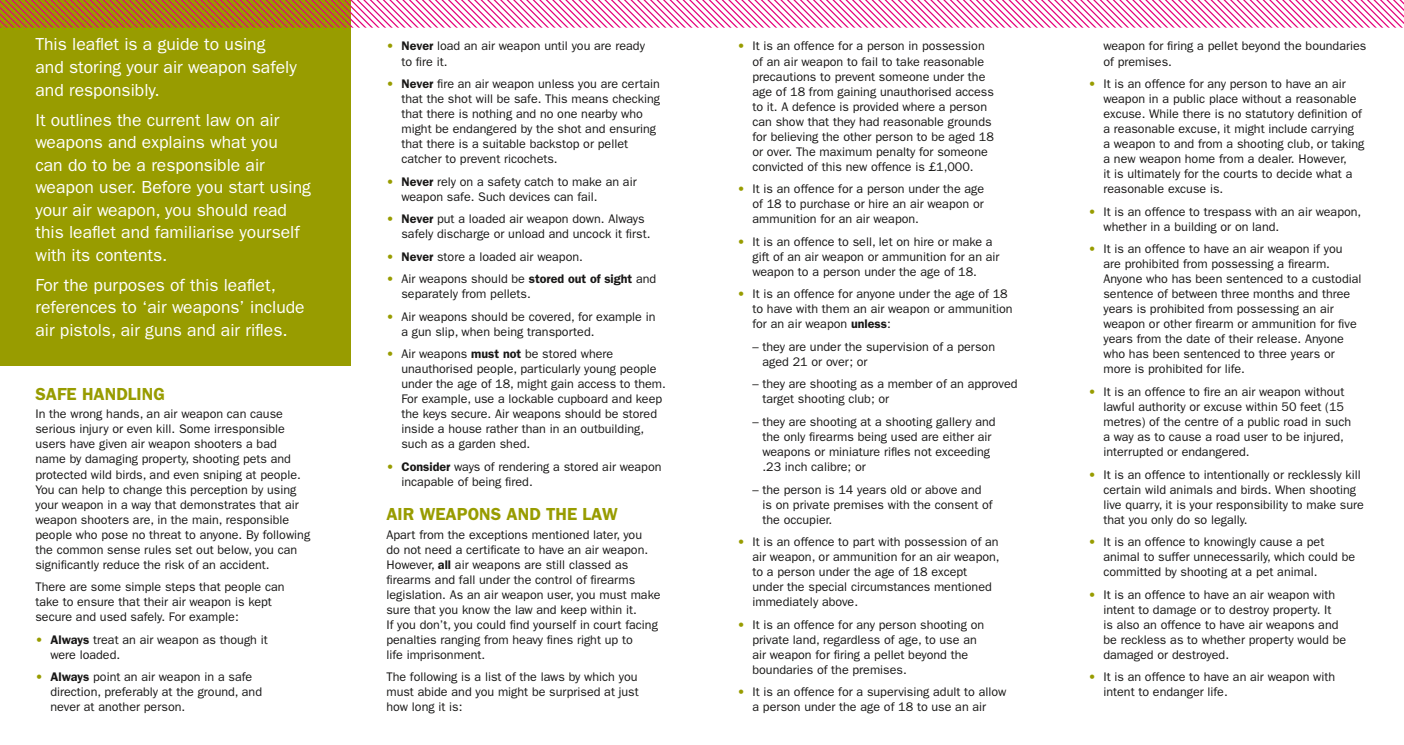
<style>
.page{position:relative;width:1404px;height:745px;background:#fff}
.page>*{position:absolute;margin:0;border:0;box-sizing:border-box;transform-origin:0 0}
.t1{font:17.5px/22.5px "Franklin Gothic";color:#fff}
.t2{font:600 17.5px "Franklin Gothic";letter-spacing:.08em;color:#989c00}
.t3{font:600 17.5px "Franklin Gothic";letter-spacing:.05em;color:#989c00}
.t4{font:12.5px/15px "Franklin Gothic";color:#181716}
.s1{font-weight:800;color:#989c00}
.s2{font-weight:600}
</style>
<div class="page">
<div style="left:0;top:0;width:351px;height:365px;background:#989c00"></div>
<svg style="left:0;top:0;width:1403px;height:28px"></svg>
<h1 class="t1" style="left:35px;top:33px;width:263px">This leaflet is a guide to using and storing your air weapon safely and responsibly.</h1>
<h1 class="t1" style="left:35px;top:108px;width:277px">It outlines the current law on air weapons and explains what you<br>can do to be a responsible air weapon user. Before you start using your air weapon, you should read this leaflet and familiarise yourself with its contents.</h1>
<h1 class="t1" style="left:35px;top:273px;width:271px">For the purposes of this leaflet, references to ‘air weapons’ include air pistols, air guns and air rifles.</h1>
<h1 class="t3" style="left:35px;top:383px;width:131px">Safe handling</h1>
<p class="t4" style="left:35px;top:406px;width:276px">In the wrong hands, an air weapon can cause serious injury or even kill. Some irresponsible users have given air weapon shooters a bad name by damaging property, shooting pets and protected wild birds, and even sniping at people.<br>You can help to change this perception by using your weapon in a way that demonstrates that air weapon shooters are, in the main, responsible people who pose no threat to anyone. By following the common sense rules set out below, you can significantly reduce the risk of an accident.</p>
<p class="t4" style="left:35px;top:579px;width:251px">There are some simple steps that people can take to ensure that their air weapon is kept secure and used safely. For example:</p>
<p class="t4" style="left:50px;top:631px;width:219px;text-indent:-15px"><span class="s1">•</span> <span class="s2">Always</span> treat an air weapon as though it were loaded.</p>
<p class="t4" style="left:50px;top:669px;width:213px;text-indent:-15px"><span class="s1">•</span> <span class="s2">Always</span> point an air weapon in a safe direction, preferably at the ground, and never at another person.</p>
<p class="t4" style="left:401px;top:39px;width:245px;text-indent:-15px"><span class="s1">•</span> <span class="s2">Never</span> load an air weapon until you are ready to fire it.</p>
<p class="t4" style="left:401px;top:76px;width:260px;text-indent:-15px"><span class="s1">•</span> <span class="s2">Never</span> fire an air weapon unless you are certain that the shot will be safe. This means checking that there is nothing and no one nearby who might be endangered by the shot and ensuring that there is a suitable backstop or pellet catcher to prevent ricochets.</p>
<p class="t4" style="left:401px;top:174px;width:237px;text-indent:-15px"><span class="s1">•</span> <span class="s2">Never</span> rely on a safety catch to make an air weapon safe. Such devices can fail.</p>
<p class="t4" style="left:401px;top:211px;width:250px;text-indent:-15px"><span class="s1">•</span> <span class="s2">Never</span> put a loaded air weapon down. Always safely discharge or unload and uncock it first.</p>
<p class="t4" style="left:386px;top:249px;width:198px"><span class="s1">•</span> <span class="s2">Never</span> store a loaded air weapon.</p>
<p class="t4" style="left:401px;top:271px;width:256px;text-indent:-15px"><span class="s1">•</span> Air weapons should be <span class="s2">stored out of sight</span> and separately from pellets.</p>
<p class="t4" style="left:401px;top:309px;width:255px;text-indent:-15px"><span class="s1">•</span> Air weapons should be covered, for example in a gun slip, when being transported.</p>
<p class="t4" style="left:401px;top:346px;width:266px;text-indent:-15px"><span class="s1">•</span> Air weapons <span class="s2">must not</span> be stored where unauthorised people, particularly young people under the age of 18, might gain access to them.<br>For example, use a lockable cupboard and keep the keys secure. Air weapons should be stored inside a house rather than in an outbuilding, such as a garden shed.</p>
<p class="t4" style="left:401px;top:459px;width:261px;text-indent:-15px"><span class="s1">•</span> <span class="s2">Consider</span> ways of rendering a stored air weapon incapable of being fired.</p>
<h1 class="t2" style="left:386px;top:503px;width:233px">Ai r weapons and the law</h1>
<p class="t4" style="left:386px;top:526px;width:275px">Apart from the exceptions mentioned later, you<br>do not need a certificate to have an air weapon.<br>However, <span class="s2">all</span> air weapons are still classed as firearms and fall under the control of firearms legislation. As an air weapon user, you must make sure that you know the law and keep within it.<br>If you don’t, you could find yourself in court facing penalties ranging from heavy fines right up to<br>life imprisonment.</p>
<p class="t4" style="left:386px;top:669px;width:254px;text-align:justify">The following is a list of the laws by which you must abide and you might be surprised at just how long it is:</p>
<p class="t4" style="left:752px;top:39px;width:243px;text-indent:-15px"><span class="s1">•</span> It is an offence for a person in possession of an air weapon to fail to take reasonable precautions to prevent someone under the age of 18 from gaining unauthorised access to it. A defence is provided where a person can show that they had reasonable grounds for believing the other person to be aged 18 or over. The maximum penalty for someone convicted of this new offence is £1,000.</p>
<p class="t4" style="left:752px;top:181px;width:233px;text-align:justify;text-indent:-15px"><span class="s1">•</span> It is an offence for a person under the age of 18 to purchase or hire an air weapon or ammunition for an air weapon.</p>
<p class="t4" style="left:752px;top:234px;width:249px;text-indent:-15px"><span class="s1">•</span> It is an offence to sell, let on hire or make a gift of an air weapon or ammunition for an air weapon to a person under the age of 18.</p>
<p class="t4" style="left:752px;top:286px;width:261px;text-indent:-15px"><span class="s1">•</span> It is an offence for anyone under the age of 18 to have with them an air weapon or ammunition for an air weapon <span class="s2">unless</span>:</p>
<p class="t4" style="left:762px;top:339px;width:234px;text-indent:-10px">– they are under the supervision of a person aged 21 or over; or</p>
<p class="t4" style="left:762px;top:376px;width:256px;text-indent:-10px">– they are shooting as a member of an approved target shooting club; or</p>
<p class="t4" style="left:762px;top:414px;width:235px;text-indent:-10px">– they are shooting at a shooting gallery and the only firearms being used are either air weapons or miniature rifles not exceeding .23 inch calibre; or</p>
<p class="t4" style="left:762px;top:481px;width:231px;text-indent:-10px">– the person is 14 years old or above and is on private premises with the consent of the occupier.</p>
<p class="t4" style="left:752px;top:534px;width:249px;text-indent:-15px"><span class="s1">•</span> It is an offence to part with possession of an air weapon, or ammunition for an air weapon, to a person under the age of 18 except under the special circumstances mentioned immediately above.</p>
<p class="t4" style="left:752px;top:616px;width:233px;text-indent:-15px"><span class="s1">•</span> It is an offence for any person shooting on private land, regardless of age, to use an air weapon for firing a pellet beyond the boundaries of the premises.</p>
<p class="t4" style="left:737px;top:684px;width:270px;text-align:center"><span class="s1">•</span> It is an offence for a supervising adult to allow a person under the age of 18 to use an air</p>
<p class="t4" style="left:1103px;top:39px;width:264px">weapon for firing a pellet beyond the boundaries of premises.</p>
<p class="t4" style="left:1103px;top:76px;width:262px;text-indent:-15px"><span class="s1">•</span> It is an offence for any person to have an air weapon in a public place without a reasonable excuse. While there is no statutory definition of a reasonable excuse, it might include carrying<br>a weapon to and from a shooting club, or taking a new weapon home from a dealer. However,<br>it is ultimately for the courts to decide what a reasonable excuse is.</p>
<p class="t4" style="left:1103px;top:204px;width:259px;text-indent:-15px"><span class="s1">•</span> It is an offence to trespass with an air weapon, whether in a building or on land.</p>
<p class="t4" style="left:1103px;top:241px;width:259px;text-indent:-15px"><span class="s1">•</span> It is an offence to have an air weapon if you are prohibited from possessing a firearm.<br>Anyone who has been sentenced to a custodial sentence of between three months and three years is prohibited from possessing an air weapon or other firearm or ammunition for five years from the date of their release. Anyone who has been sentenced to three years or more is prohibited for life.</p>
<p class="t4" style="left:1103px;top:384px;width:249px;text-indent:-15px"><span class="s1">•</span> It is an offence to fire an air weapon without lawful authority or excuse within 50 feet (15 metres) of the centre of a public road in such a way as to cause a road user to be injured, interrupted or endangered.</p>
<p class="t4" style="left:1103px;top:466px;width:262px;text-indent:-15px"><span class="s1">•</span> It is an offence to intentionally or recklessly kill certain wild animals and birds. When shooting live quarry, it is your responsibility to make sure that you only do so legally.</p>
<p class="t4" style="left:1103px;top:534px;width:253px;text-indent:-15px"><span class="s1">•</span> It is an offence to knowingly cause a pet animal to suffer unnecessarily, which could be committed by shooting at a pet animal.</p>
<p class="t4" style="left:1103px;top:586px;width:244px;text-indent:-15px"><span class="s1">•</span> It is an offence to have an air weapon with intent to damage or to destroy property. It<br>is also an offence to have air weapons and be reckless as to whether property would be damaged or destroyed.</p>
<p class="t4" style="left:1103px;top:669px;width:233px;text-indent:-15px"><span class="s1">•</span> It is an offence to have an air weapon with intent to endanger life.</p>
</div>
